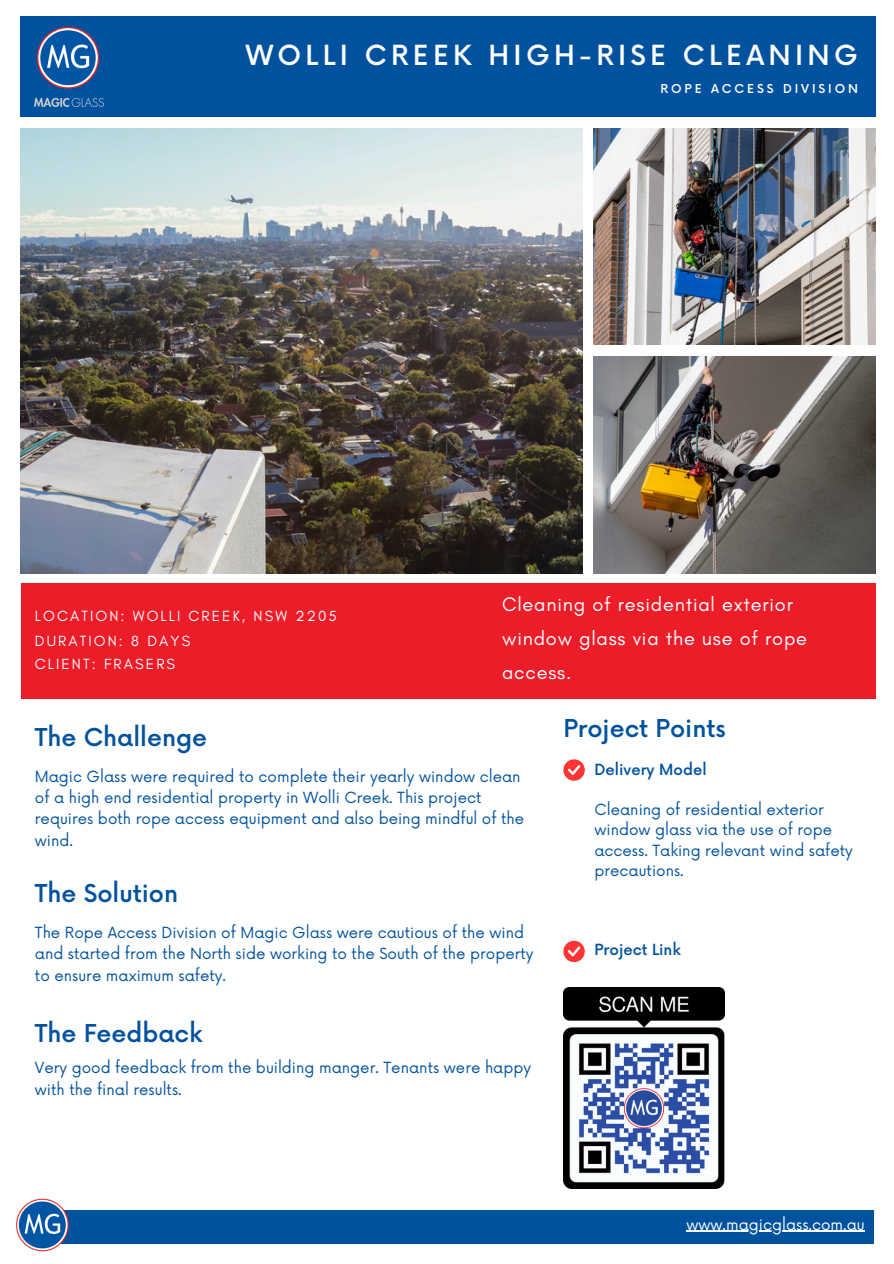
<style>
.page{position:relative;width:894px;height:1264px;background:#fff}
.page>*{position:absolute;margin:0;border:0;box-sizing:border-box;transform-origin:0 0}
.t1{font:500 27px "Now";letter-spacing:.16em;color:#fff}
.t2{font:500 24px "Now";color:#01529e}
.t3{font:19.95px/33.8px "Glacial Indifference";letter-spacing:.04em;color:#fff}
.t4{font:15px/21.5px "Now";color:#01529e}
.t5{font:15px/24.6px "Glacial Indifference";letter-spacing:.14em;color:#fff}
.t6{font:500 15px "Now";color:#01529e}
.t7{font:15px "Now";color:#fff}
.t8{font:500 12px "Now";letter-spacing:.24em;color:#fff}
</style>
<div class="page">
<img style="left:20px;top:129px;width:562px;height:444px">
<img style="left:593px;top:129px;width:282px;height:216px">
<img style="left:593px;top:356px;width:282px;height:217px">
<div style="left:21px;top:583px;width:854px;height:115px;background:#ed1c29"></div>
<div style="left:20px;top:16px;width:855px;height:100px;background:#01529e"></div>
<img style="left:35px;top:27px;width:69px;height:79px">
<div style="left:563px;top:759px;width:21px;height:21px;background:#fe3435;border-radius:50%"></div>
<svg style="left:568px;top:765px;width:12px;height:10px"></svg>
<div style="left:35px;top:1210px;width:838px;height:32px;background:#01529e"></div>
<img style="left:16px;top:1198px;width:53px;height:54px">
<img style="left:563px;top:987px;width:161px;height:201px">
<div style="left:563px;top:940px;width:21px;height:22px;background:#fe3435;border-radius:50%"></div>
<svg style="left:568px;top:946px;width:12px;height:10px"></svg>
<hr style="left:686px;top:1230px;width:178px;height:1px;background:#fff">
<h1 class="t1" style="left:246px;top:40px;width:613px">WOLLI CREEK HIGH-RISE CLEANING</h1>
<p class="t8" style="left:660px;top:82px;width:199px">ROPE ACCESS DIVISION</p>
<p class="t5" style="left:35px;top:603px;width:303px">LOCATION: WOLLI CREEK, NSW 2205<br>DURATION: 8 DAYS</p>
<p class="t5" style="left:35px;top:651px;width:142px">CLIENT: FRASERS</p>
<h3 class="t3" style="left:502px;top:587px;width:306px">Cleaning of residential exterior window glass via the use of rope access.</h3>
<h2 class="t2" style="left:35px;top:724px;width:174px">The Challenge</h2>
<h2 class="t2" style="left:563px;top:715px;width:164px">Project Points</h2>
<p class="t6" style="left:594px;top:761px;width:114px">Delivery Model</p>
<p class="t4" style="left:594px;top:800px;width:260px;line-height:20.2px">Cleaning of residential exterior window glass via the use of rope access. Taking relevant wind safety precautions.</p>
<p class="t4" style="left:35px;top:766px;width:491px">Magic Glass were required to complete their yearly window clean of a high end residential property in Wolli Creek. This project requires both rope access equipment and also being mindful of the wind.</p>
<h2 class="t2" style="left:35px;top:880px;width:145px">The Solution</h2>
<p class="t4" style="left:35px;top:922px;width:500px">The Rope Access Division of Magic Glass were cautious of the wind and started from the North side working to the South of the property to ensure maximum safety.</p>
<p class="t6" style="left:594px;top:941px;width:88px">Project Link</p>
<h2 class="t2" style="left:35px;top:1020px;width:169px">The Feedback</h2>
<p class="t4" style="left:35px;top:1057px;width:497px">Very good feedback from the building manger. Tenants were happy with the final results.</p>
<p class="t7" style="left:686px;top:1215px;width:180px">www.magicglass.com.au</p>
</div>
